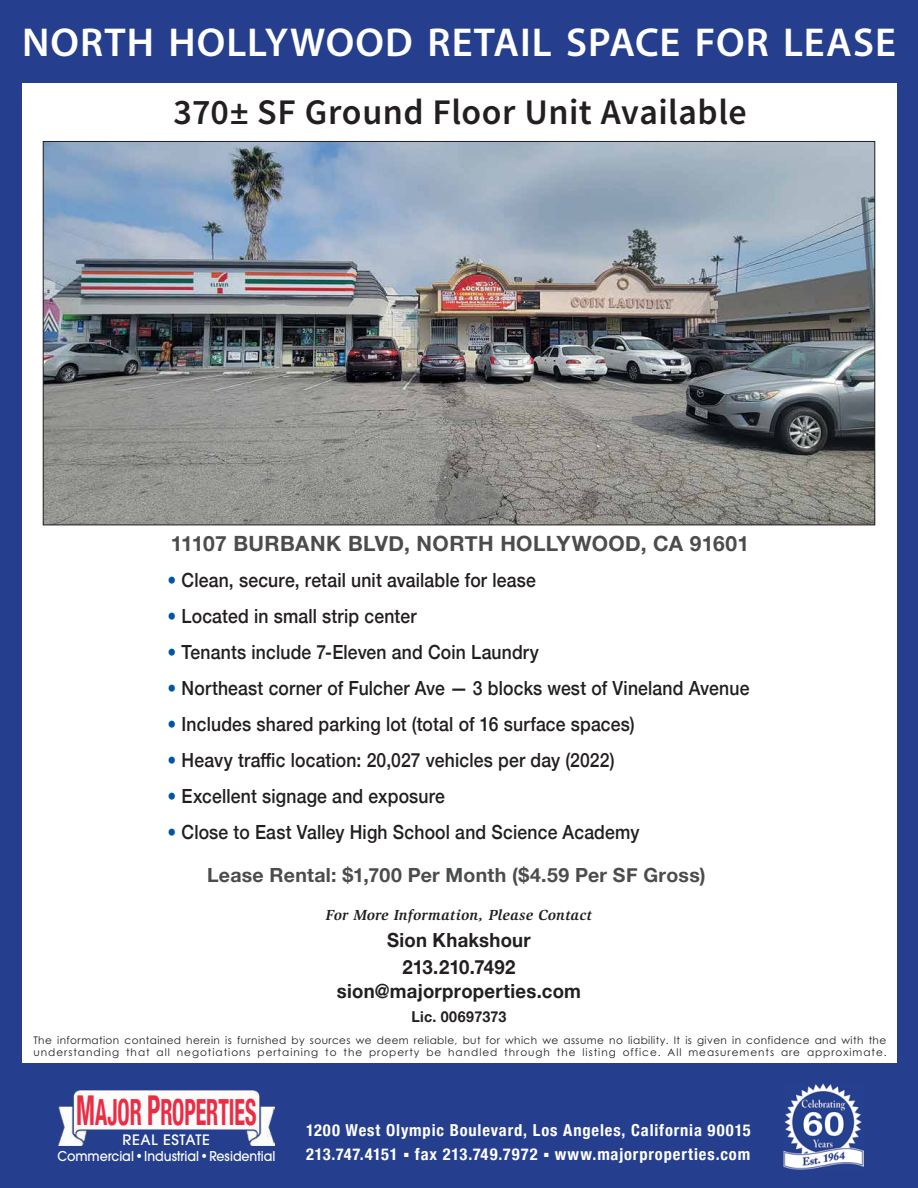
<style>
.page{position:relative;width:918px;height:1188px;background:#253f8e}
.page>*{position:absolute;margin:0;border:0;box-sizing:border-box;transform-origin:0 0}
.t1{font:600 40.5px "Myriad Pro";letter-spacing:.025em;color:#fff}
.t2{font:36px "Source Sans Variable";letter-spacing:.015em;color:#231f20}
.t3{font:700 condensed 36px "Helvetica Neue";letter-spacing:-.005em;color:#eb2c44;scale:.61 1}
.t4{font:700 21px "Helvetica Neue";letter-spacing:.015em;color:#4b4c4d}
.t5{font:500 19.5px "Helvetica Neue";letter-spacing:.01em;color:#231f20;scale:.9 1}
.t6{font:700 19.5px/27px "Helvetica Neue";letter-spacing:.015em;color:#231f20;text-align:center;scale:.95 1}
.t7{font:700 19.5px "Helvetica Neue";letter-spacing:.015em;color:#4b4c4d}
.t8{font:700 condensed 16.5px/24px "Helvetica Neue";letter-spacing:.055em;color:#fff}
.t9{font:italic 700 15px "Slimbach Std";letter-spacing:.02em;color:#231f20}
.t10{font:700 15px "Helvetica Neue";letter-spacing:.02em;color:#231f20;scale:.95 1}
.t11{font:500 14.25px "ITC Avant Garde Pro";letter-spacing:.035em;color:#fff;scale:1.05 1}
.t12{font:500 13.5px "ITC Avant Garde Pro";letter-spacing:-.005em;color:#fff;scale:.93 1}
.t13{font:10.5px/12px "Century Gothic Pro";letter-spacing:.08em;color:#231f20}
.t14{font:6px "Zapf Dingbats ITC";color:#fff}
.s1{color:#0155a2}
.s2{font-size:41.1px}
</style>
<div class="page">
<img style="left:59px;top:1091px;width:215px;height:54px">
<img style="left:783px;top:1083px;width:81px;height:87px">
<div style="left:22px;top:83px;width:874px;height:980px;background:#fff"></div>
<img style="left:45px;top:143px;width:828px;height:380px">
<h1 class="t1" style="left:22px;top:17px;width:875px">NORTH HOLLYWOOD RETAIL SPACE FOR LEASE</h1>
<h2 class="t2" style="left:173px;top:91px;width:575px">370± SF Ground Floor Unit Available</h2>
<p class="t4" style="left:171px;top:527px;width:580px">11107 BURBANK BLVD, NORTH HOLLYWOOD, CA 91601</p>
<p class="t5" style="left:168px;top:564px;width:411px"><span class="s1">•</span> Clean, secure, retail unit available for lease</p>
<p class="t5" style="left:168px;top:600px;width:278px"><span class="s1">•</span> Located in small strip center</p>
<p class="t5" style="left:168px;top:636px;width:414px"><span class="s1">•</span> Tenants include 7-Eleven and Coin Laundry</p>
<p class="t5" style="left:168px;top:672px;width:648px"><span class="s1">•</span> Northeast corner of Fulcher Ave — 3 blocks west of Vineland Avenue</p>
<p class="t5" style="left:168px;top:708px;width:521px"><span class="s1">•</span> Includes shared parking lot (total of 16 surface spaces)</p>
<p class="t5" style="left:168px;top:744px;width:498px"><span class="s1">•</span> Heavy traffic location: 20,027 vehicles per day (2022)</p>
<p class="t5" style="left:168px;top:780px;width:310px"><span class="s1">•</span> Excellent signage and exposure</p>
<p class="t5" style="left:168px;top:816px;width:526px"><span class="s1">•</span> Close to East Valley High School and Science Academy</p>
<p class="t7" style="left:207px;top:859px;width:500px">Lease Rental: $1,700 Per Month ($4.59 Per SF Gross)</p>
<p class="t9" style="left:326px;top:906px;width:268px">For More Information, Please Contact</p>
<p class="t6" style="left:387px;top:927px;width:153px">Sion Khakshour<br>213.210.7492</p>
<p class="t6" style="left:337px;top:978px;width:259px">sion@majorproperties.com</p>
<p class="t10" style="left:411px;top:1005px;width:102px">Lic. 00697373</p>
<p class="t13" style="left:33px;top:1034px;width:855px">The information contained herein is furnished by sources we deem reliable, but for which we assume no liability. It is given in confidence and with the understanding that all negotiations pertaining to the property be handled through the listing office. All measurements are approximate.</p>
<h2 class="t3" style="left:76px;top:1082px;width:297px"><span class="s2">M</span>AJOR <span class="s2">P</span>ROPERTIES</h2>
<p class="t8" style="left:306px;top:1117px;width:446px">1200 West Olympic Boulevard, Los Angeles, California 90015<br>213.747.4151 ■ fax 213.749.7972</p>
<p class="t11" style="left:123px;top:1131px;width:85px">REAL ESTATE</p>
<p class="t12" style="left:57px;top:1147px;width:236px">Commercial • Industrial • Residential</p>
<p class="t8" style="left:555px;top:1141px;width:197px">www.majorproperties.com</p>
<p class="t14" style="left:544px;top:1153px;width:6px">■</p>
</div>
